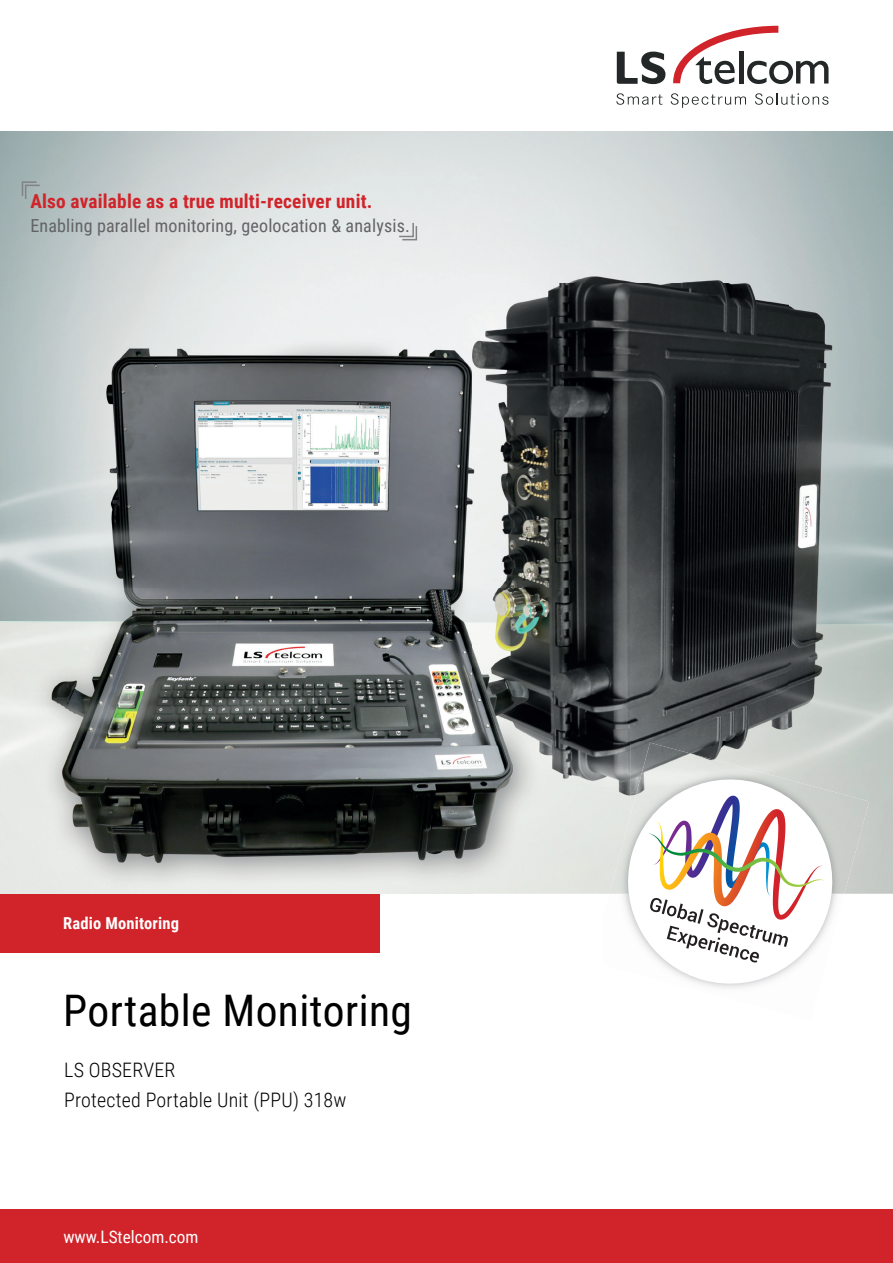
<style>
.page{position:relative;width:893px;height:1263px;background:#fff}
.page>*{position:absolute;margin:0;border:0;box-sizing:border-box;transform-origin:0 0}
.t1{font:43.5px "Roboto Condensed";letter-spacing:.01em;color:#000001}
.t2{font:300 19.95px/30px "Roboto Condensed";letter-spacing:.01em;color:#000001}
.t3{font:700 19.35px "Roboto Condensed";letter-spacing:.01em;color:#d1232a}
.t4{font:18px "Roboto Condensed";letter-spacing:.01em;color:#636366}
.t5{font:17.25px "Roboto Condensed";color:#fff}
.t6{font:700 16.5px "Roboto Condensed";letter-spacing:.01em;color:#fff}
</style>
<div class="page">
<img style="left:0;top:132px;width:788px;height:609px">
<img style="left:788px;top:132px;width:105px;height:711px">
<img style="left:0;top:741px;width:630px;height:153px">
<img style="left:630px;top:741px;width:158px;height:2px">
<img style="left:609px;top:743px;width:208px;height:151px">
<div style="left:843px;top:787px;width:26px;height:107px;background:#c8ccc8"></div>
<svg style="left:617px;top:768px;width:226px;height:221px"></svg>
<svg style="left:648px;top:796px;width:177px;height:166px"></svg>
<svg style="left:673px;top:26px;width:155px;height:58px"></svg>
<svg style="left:617px;top:52px;width:48px;height:32px"></svg>
<svg style="left:616px;top:93px;width:46px;height:12px"></svg>
<svg style="left:671px;top:93px;width:75px;height:15px"></svg>
<svg style="left:755px;top:93px;width:73px;height:12px"></svg>
<div style="left:0;top:894px;width:380px;height:58px;background:#d1232a"></div>
<div style="left:0;top:1210px;width:893px;height:53px;background:#d1232a"></div>
<svg style="left:398px;top:221px;width:20px;height:20px"></svg>
<svg style="left:21px;top:181px;width:20px;height:19px"></svg>
<p class="t3" style="left:30px;top:188px;width:344px">Also available as a true multi-receiver unit.</p>
<p class="t4" style="left:30px;top:213px;width:381px">Enabling parallel monitoring, geolocation &amp; analysis.</p>
<p class="t6" style="left:63px;top:911px;width:117px">Radio Monitoring</p>
<h1 class="t1" style="left:63px;top:980px;width:350px">Portable Monitoring</h1>
<p class="t2" style="left:64px;top:1054px;width:284px">LS OBSERVER<br>Protected Portable Unit (PPU) 318w</p>
<p class="t5" style="left:63px;top:1225px;width:137px">www.LStelcom.com</p>
</div>
